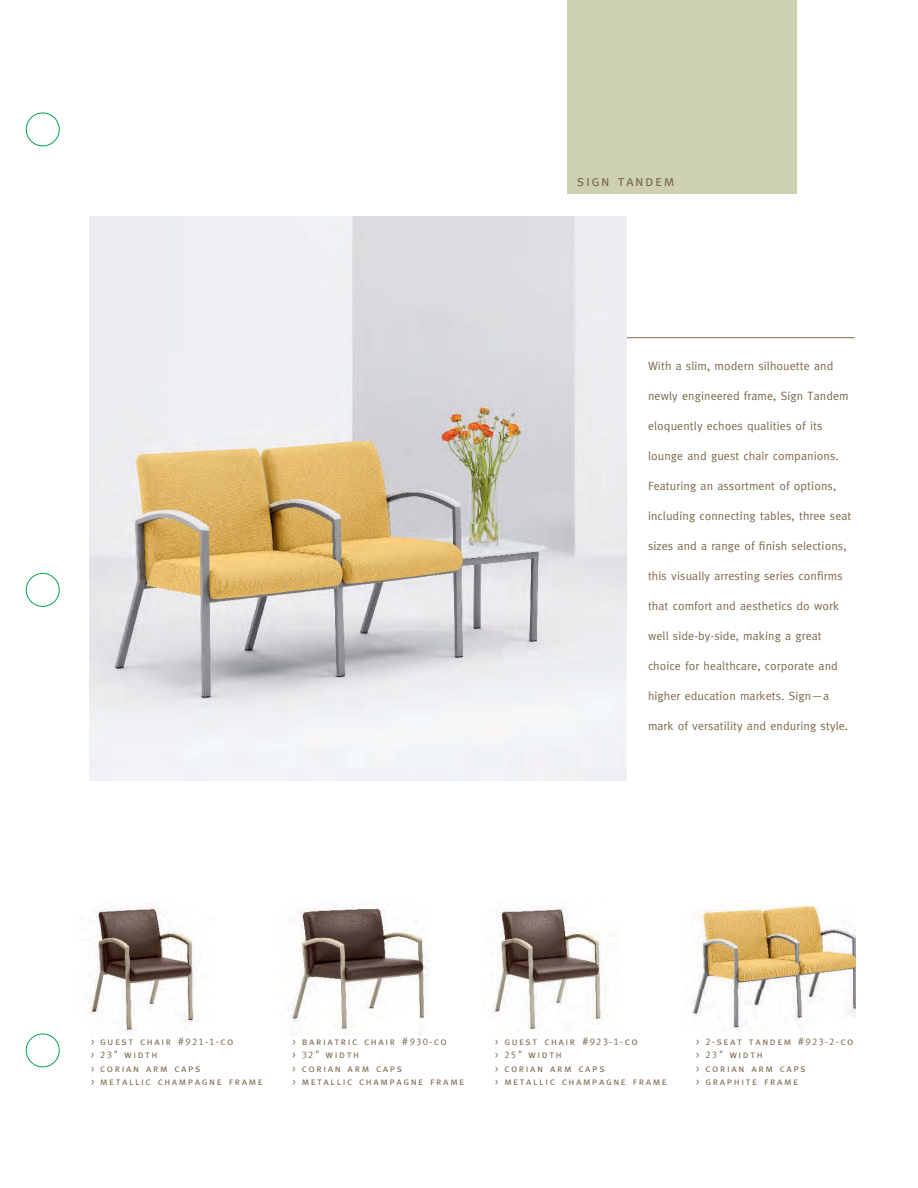
<style>
.page{position:relative;width:918px;height:1188px;background:#fff}
.page>*{position:absolute;margin:0;border:0;box-sizing:border-box;transform-origin:0 0}
.t1{font:15px "Meta Caps";letter-spacing:.1em;color:#7b694e}
.t2{font:12px "Meta";letter-spacing:.01em;color:#7b694e}
.t3{font:10.5px/13.5px "Meta Caps";letter-spacing:.15em;color:#7b694e}
.s1{font-size:9.75px}
</style>
<div class="page">
<hr style="left:617px;top:337px;width:238px;height:1px;background:#7b694e">
<div style="left:567px;top:0;width:229px;height:194px;background:#ced0b4"></div>
<img style="left:89px;top:216px;width:537px;height:564px">
<img style="left:86px;top:905px;width:112px;height:127px">
<img style="left:493px;top:907px;width:115px;height:124px">
<img style="left:288px;top:904px;width:140px;height:131px">
<img style="left:691px;top:906px;width:165px;height:125px">
<div style="left:26px;top:113px;width:33px;height:33px;border:1px solid #00a650;border-radius:50%"></div>
<div style="left:26px;top:573px;width:33px;height:34px;border:1px solid #00a650;border-radius:50%"></div>
<div style="left:26px;top:1034px;width:33px;height:33px;border:1px solid #00a650;border-radius:50%"></div>
<p class="t1" style="left:577px;top:172px;width:99px">sign tandem</p>
<p class="t2" style="left:648px;top:361px;width:187px">With a slim, modern silhouette and</p>
<p class="t2" style="left:648px;top:391px;width:202px">newly engineered frame, Sign Tandem</p>
<p class="t2" style="left:648px;top:421px;width:176px">eloquently echoes qualities of its</p>
<p class="t2" style="left:648px;top:451px;width:192px">lounge and guest chair companions.</p>
<p class="t2" style="left:648px;top:481px;width:190px">Featuring an assortment of options,</p>
<p class="t2" style="left:648px;top:511px;width:205px">including connecting tables, three seat</p>
<p class="t2" style="left:648px;top:541px;width:200px">sizes and a range of finish selections,</p>
<p class="t2" style="left:648px;top:571px;width:196px">this visually arresting series confirms</p>
<p class="t2" style="left:648px;top:601px;width:193px">that comfort and aesthetics do work</p>
<p class="t2" style="left:648px;top:631px;width:175px">well side-by-side, making a great</p>
<p class="t2" style="left:648px;top:661px;width:191px">choice for healthcare, corporate and</p>
<p class="t2" style="left:648px;top:691px;width:183px">higher education markets. Sign—a</p>
<p class="t2" style="left:648px;top:721px;width:202px">mark of versatility and enduring style.</p>
<p class="t3" style="left:91px;top:1035px;width:173px"><span class="s1">&gt;</span> guest chair #<span class="s1">921-1</span>-co<br><span class="s1">&gt; 23</span>" width<br><span class="s1">&gt;</span> corian arm caps<br><span class="s1">&gt;</span> metallic champagne frame</p>
<p class="t3" style="left:293px;top:1035px;width:173px"><span class="s1">&gt;</span> bariatric chair #<span class="s1">930</span>-co<br><span class="s1">&gt; 32</span>" width<br><span class="s1">&gt;</span> corian arm caps<br><span class="s1">&gt;</span> metallic champagne frame</p>
<p class="t3" style="left:495px;top:1035px;width:173px"><span class="s1">&gt;</span> guest chair #<span class="s1">923-1</span>-co<br><span class="s1">&gt; 25</span>" width<br><span class="s1">&gt;</span> corian arm caps<br><span class="s1">&gt;</span> metallic champagne frame</p>
<p class="t3" style="left:696px;top:1035px;width:159px"><span class="s1">&gt; 2</span>-seat tandem #<span class="s1">923-2</span>-co <span class="s1">&gt; 23</span>" width<br><span class="s1">&gt;</span> corian arm caps<br><span class="s1">&gt;</span> graphite frame</p>
</div>
